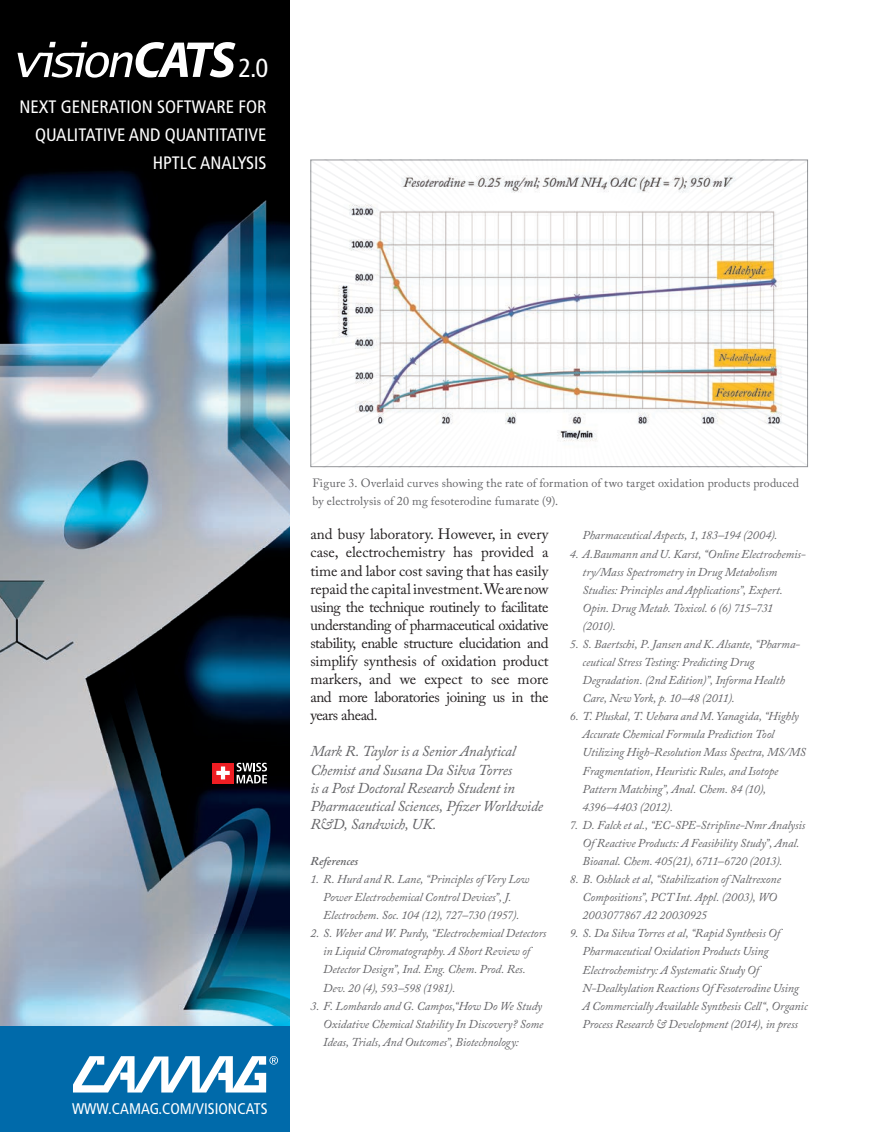
<style>
.page{position:relative;width:893px;height:1132px;background:#fff}
.page>*{position:absolute;margin:0;border:0;box-sizing:border-box;transform-origin:0 0}
.t1{font:condensed 26.1px "Frutiger";color:#fff}
.t2{font:condensed 18px/28.2px "Frutiger";color:#fff;text-align:right}
.t3{font:condensed 15.45px "Frutiger";color:#fff}
.t4{font:15px/18px "Adobe Caslon Pro";letter-spacing:-.03em;color:#231f20;text-align:justify}
.t5{font:italic 15px/18px "Adobe Caslon Pro";letter-spacing:-.015em;color:#636366}
.t6{font:italic 12px/18px "Adobe Caslon Pro";letter-spacing:-.01em;color:#636366}
.t7{font:12px/18px "Adobe Caslon Pro";letter-spacing:.015em;color:#636366}
.t8{font:italic 600 12px "Adobe Caslon Pro";letter-spacing:-.005em;color:#636366}
</style>
<div class="page">
<img style="left:312px;top:161px;width:494px;height:304px">
<div style="left:310px;top:159px;width:498px;height:308px;border:1px solid #939598"></div>
<img style="left:0;top:0;width:289px;height:1025px">
<div style="left:0;top:1025px;width:289px;height:106px;background:#006aaa"></div>
<img style="left:0;top:1025px;width:289px;height:1px">
<svg style="left:73px;top:1056px;width:205px;height:36px"></svg>
<svg style="left:18px;top:42px;width:218px;height:36px"></svg>
<div style="left:212px;top:762px;width:22px;height:21px;background:#ee1d23"></div>
<svg style="left:216px;top:766px;width:14px;height:13px"></svg>
<svg style="left:237px;top:762px;width:30px;height:21px"></svg>
<h1 class="t1" style="left:238px;top:53px;width:32px">2.0</h1>
<h2 class="t2" style="left:20px;top:93px;width:249px">NEXT GENERATION SOFTWARE FOR<br>QUALITATIVE AND QUANTITATIVE<br>HPTLC ANALYSIS</h2>
<p class="t3" style="left:72px;top:1099px;width:197px">WWW.CAMAG.COM/VISIONCATS</p>
<p class="t7" style="left:312px;top:473px;width:488px">Figure 3. Overlaid curves showing the rate of formation of two target oxidation products produced by electrolysis of 20 mg fesoterodine fumarate (9).</p>
<p class="t4" style="left:310px;top:525px;width:240px">and busy laboratory. However, in every case, electrochemistry has provided a time and labor cost saving that has easily repaid the capital investment. We are now using the technique routinely to facilitate understanding of pharmaceutical oxidative stability, enable structure elucidation and simplify synthesis of oxidation product markers, and we expect to see more and more laboratories joining us in the years ahead.</p>
<p class="t5" style="left:310px;top:742px;width:234px">Mark R. Taylor is a Senior Analytical Chemist and Susana Da Silva Torres<br>is a Post Doctoral Research Student in Pharmaceutical Sciences, Pfizer Worldwide R&amp;D, Sandwich, UK.</p>
<p class="t8" style="left:310px;top:853px;width:49px">References</p>
<p class="t6" style="left:310px;top:869px;width:221px;text-align:center">1. R. Hurd and R. Lane, “Principles of Very Low<br>Power Electrochemical Control Devices”, J.<br>Electrochem. Soc. 104 (12), 727–730 (1957).</p>
<p class="t6" style="left:323px;top:923px;width:225px;text-indent:-13px">2. S. Weber and W. Purdy, “Electrochemical Detectors in Liquid Chromatography. A Short Review of Detector Design”, Ind. Eng. Chem. Prod. Res.<br>Dev. 20 (4), 593–598 (1981).</p>
<p class="t6" style="left:323px;top:996px;width:222px;text-align:justify;text-indent:-13px">3. F. Lombardo and G. Campos,“How Do We Study Oxidative Chemical Stability In Discovery? Some Ideas, Trials, And Outcomes”, Biotechnology:</p>
<p class="t6" style="left:583px;top:526px;width:197px">Pharmaceutical Aspects, 1, 183–194 (2004).</p>
<p class="t6" style="left:583px;top:544px;width:225px;text-indent:-13px">4. A.Baumann and U. Karst, “Online Electrochemis&shy;try/Mass Spectrometry in Drug Metabolism Studies: Principles and Applications”, Expert.<br>Opin. Drug Metab. Toxicol. 6 (6) 715–731 (2010).</p>
<p class="t6" style="left:583px;top:634px;width:219px;text-indent:-13px">5. S. Baertschi, P. Jansen and K. Alsante, “Pharma&shy;ceutical Stress Testing: Predicting Drug Degradation. (2nd Edition)”, Informa Health Care, New York, p. 10–48 (2011).</p>
<p class="t6" style="left:583px;top:707px;width:225px;text-indent:-13px">6. T. Pluskal, T. Uehara and M. Yanagida, “Highly Accurate Chemical Formula Prediction Tool Utilizing High-Resolution Mass Spectra, MS/MS Fragmentation, Heuristic Rules, and Isotope Pattern Matching”, Anal. Chem. 84 (10), 4396–4403 (2012).</p>
<p class="t6" style="left:583px;top:815px;width:224px;text-indent:-13px">7. D. Falck et al., “EC-SPE-Stripline-Nmr Analysis<br>Of Reactive Products: A Feasibility Study”, Anal.<br>Bioanal. Chem. 405(21), 6711–6720 (2013).</p>
<p class="t6" style="left:583px;top:869px;width:200px;text-indent:-13px">8. B. Oshlack et al, “Stabilization of Naltrexone<br>Compositions”, PCT Int. Appl. (2003), WO<br>2003077867 A2 20030925</p>
<p class="t6" style="left:583px;top:923px;width:227px;text-indent:-13px">9. S. Da Silva Torres et al, “Rapid Synthesis Of Pharmaceutical Oxidation Products Using Electrochemistry: A Systematic Study Of N-Dealkylation Reactions Of Fesoterodine Using A Commercially Available Synthesis Cell“, Organic Process Research &amp; Development (2014), in press</p>
</div>
